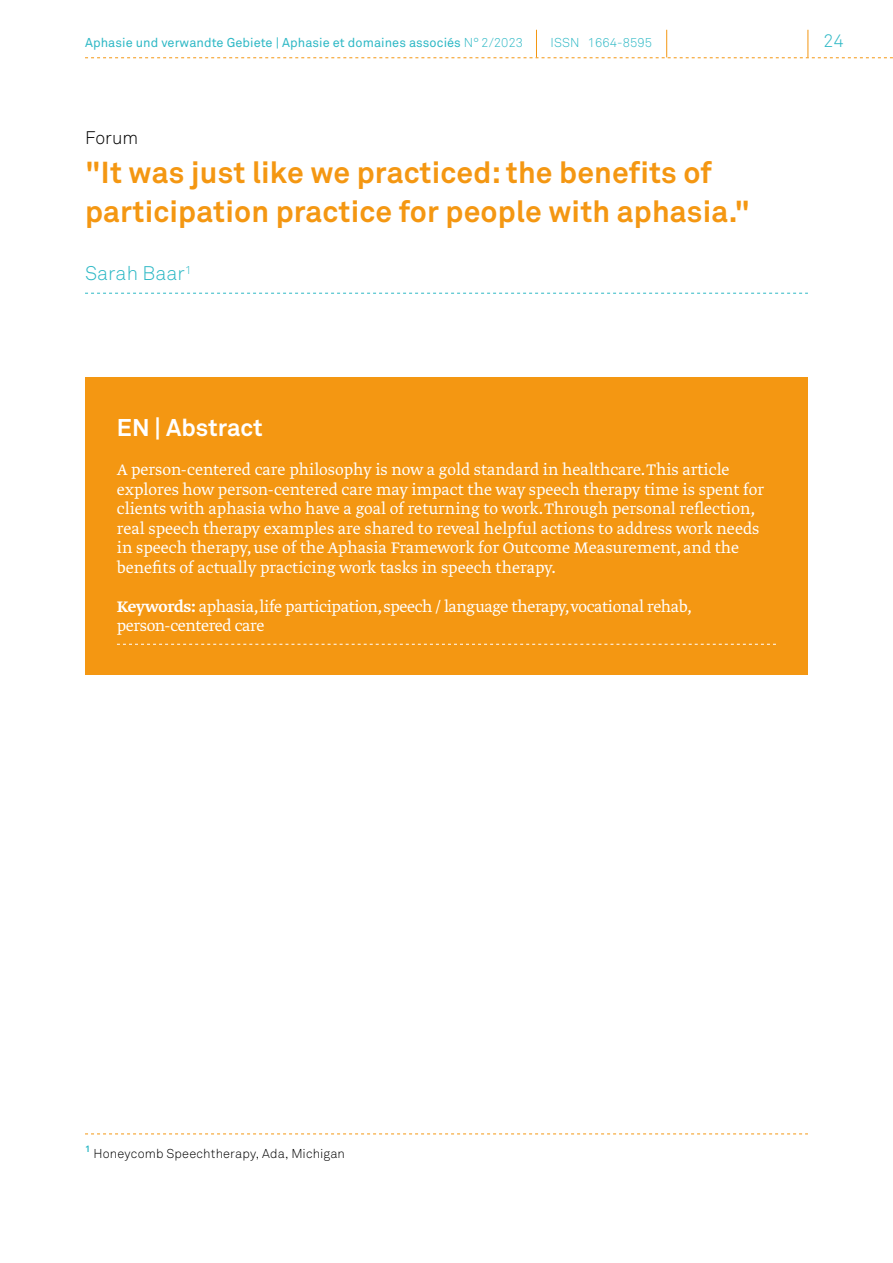
<style>
.page{position:relative;width:893px;height:1263px;background:#fff}
.page>*{position:absolute;margin:0;border:0;box-sizing:border-box;transform-origin:0 0}
.t1{font:700 30px/39px "Akkurat Std";letter-spacing:.005em;color:#f49712}
.t2{font:700 24px "Akkurat Std";color:#fff}
.t3{font:300 19.5px "Akkurat Std";letter-spacing:.005em;color:#2db8c5}
.t4{font:300 18px/19.5px "Greta Text";color:#fff}
.t5{font:300 18px/19.5px "Greta Text";letter-spacing:-.02em;color:#fff}
.t6{font:300 18px "Akkurat Std";color:#000}
.t7{font:300 18px "Akkurat Std";color:#2db8c5}
.t8{font:12.75px "Akkurat Std";letter-spacing:.005em;color:#2db8c5}
.t9{font:300 12.75px "Akkurat Std";letter-spacing:.01em;color:#000}
.t10{font:300 12.75px "Akkurat Std";letter-spacing:.005em;color:#2db8c5}
.s1{font-weight:300}
.s2{font-weight:500}
</style>
<div class="page">
<svg style="left:85px;top:30px;width:808px;height:28px"></svg>
<svg style="left:85px;top:293px;width:723px;height:1px"></svg>
<div style="left:85px;top:378px;width:723px;height:297px;background:#f49712"></div>
<svg style="left:117px;top:644px;width:659px;height:1px"></svg>
<svg style="left:85px;top:1133px;width:723px;height:1px"></svg>
<p class="t8" style="left:85px;top:35px;width:439px">Aphasie und verwandte Gebiete | Aphasie et domaines associés <span class="s1">N°2/2023</span></p>
<p class="t10" style="left:551px;top:35px;width:103px">ISSN 1664-8595</p>
<p class="t7" style="left:823px;top:30px;width:22px">24</p>
<p class="t6" style="left:85px;top:127px;width:55px">Forum</p>
<h1 class="t1" style="left:85px;top:153px;width:667px">"It was just like we practiced: the benefits of participation practice for people with aphasia."</h1>
<p class="t3" style="left:85px;top:262px;width:108px">Sarah Baar<sup>1</sup></p>
<h2 class="t2" style="left:117px;top:413px;width:147px">EN | Abstract</h2>
<p class="t4" style="left:117px;top:461px;width:649px">A person-centered care philosophy is now a gold standard in healthcare. This article explores how person-centered care may impact the way speech therapy time is spent for clients with aphasia who have a goal of returning to work. Through personal reflection, real speech therapy examples are shared to reveal helpful actions to address work needs in speech therapy, use of the Aphasia Framework for Outcome Measurement, and the benefits of actually practicing work tasks in speech therapy.</p>
<p class="t5" style="left:117px;top:597px;width:576px"><span class="s2">Keywords:</span> aphasia, life participation, speech / language therapy,vocational rehab, person-centered care</p>
<p class="t9" style="left:85px;top:1146px;width:261px"><sup>1</sup> Honeycomb Speechtherapy, Ada, Michigan</p>
</div>
